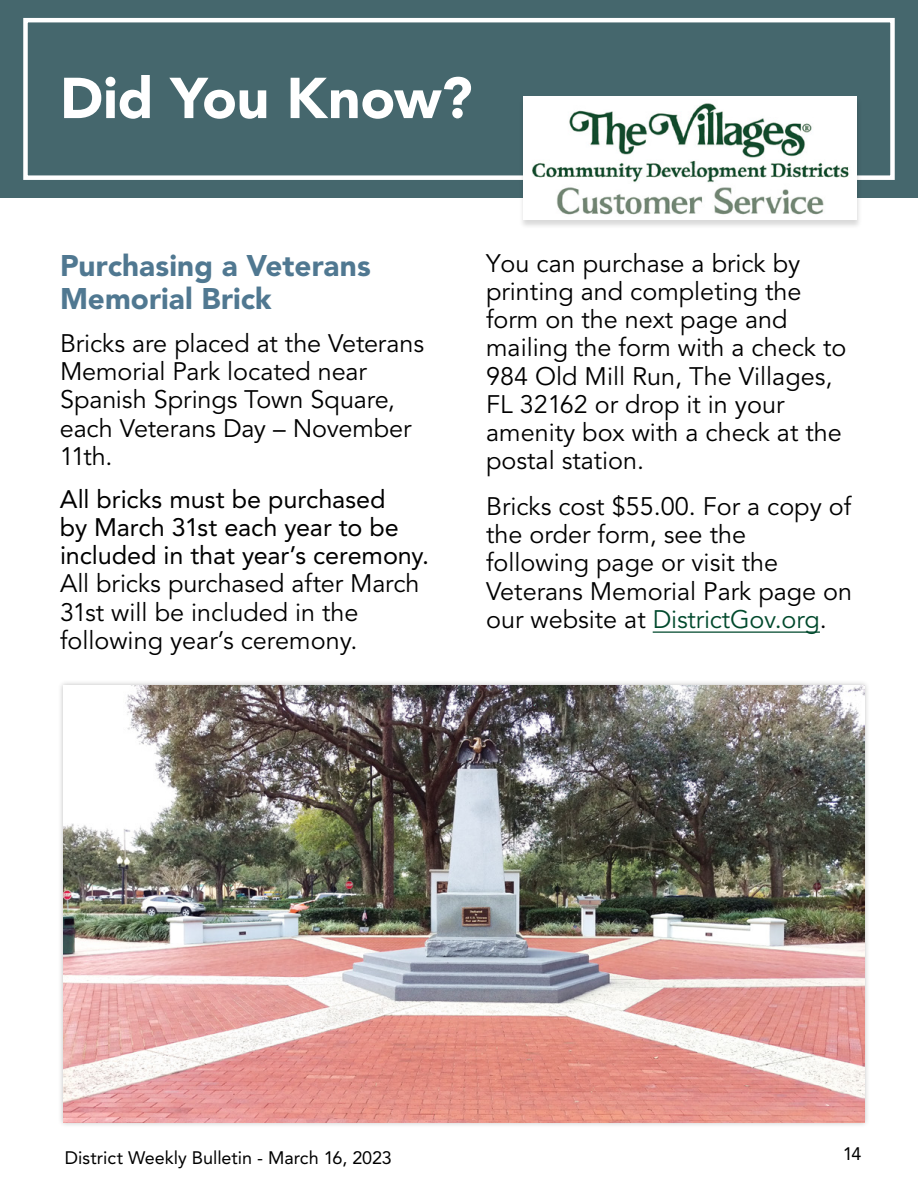
<style>
.page{position:relative;width:918px;height:1188px;background:#fff}
.page>*{position:absolute;margin:0;border:0;box-sizing:border-box;transform-origin:0 0}
.t1{font:900 57px "Avenir LT Std";letter-spacing:-.005em;color:#fff}
.t2{font:900 29.7px/32.5px "Avenir LT Std";color:#507891}
.t3{font:25.2px/28.2px "Avenir LT Std";color:#000}
.t4{font:25.2px/28px "Avenir LT Std";letter-spacing:-.005em;color:#000}
.t5{font:18px "Avenir LT Std";color:#000}
.s1{color:#00492c}
</style>
<div class="page">
<div style="left:0;top:0;width:918px;height:198px;background:#45676d"></div>
<div style="left:23px;top:18px;width:872px;height:162px;border:4px solid #fff"></div>
<div style="left:519px;top:96px;width:343px;height:133px;background:#000;opacity:.15"></div>
<div style="left:524px;top:97px;width:333px;height:123px;background:#fff"></div>
<img style="left:532px;top:103px;width:317px;height:112px">
<hr style="left:653px;top:631px;width:167px;height:2px;background:#00492c">
<div style="left:57px;top:680px;width:813px;height:448px;background:#000;opacity:.24"></div>
<img style="left:63px;top:685px;width:801px;height:437px">
<h1 class="t1" style="left:60px;top:64px;width:414px">Did You Know?</h1>
<p class="t2" style="left:60px;top:249px;width:312px">Purchasing a Veterans<br>Memorial Brick</p>
<p class="t3" style="left:60px;top:330px;width:366px">Bricks are placed at the Veterans<br>Memorial Park located near<br>Spanish Springs Town Square, each Veterans Day – November<br>11th.</p>
<p class="t4" style="left:60px;top:485px;width:371px">All bricks must be purchased<br>by March 31st each year to be included in that year’s ceremony.</p>
<p class="t3" style="left:60px;top:570px;width:361px">All bricks purchased after March<br>31st will be included in the following year’s ceremony.</p>
<p class="t3" style="left:486px;top:250px;width:362px">You can purchase a brick by printing and completing the form on the next page and mailing the form with a check to<br>984 Old Mill Run, The Villages,<br>FL 32162 or drop it in your amenity box with a check at the postal station.</p>
<p class="t3" style="left:486px;top:493px;width:368px">Bricks cost $55.00. For a copy of the order form, see the following page or visit the<br>Veterans Memorial Park page on our website at <span class="s1">DistrictGov.org</span>.</p>
<p class="t5" style="left:65px;top:1147px;width:328px">District Weekly Bulletin - March 16, 2023</p>
<p class="t5" style="left:843px;top:1144px;width:20px">14</p>
</div>
